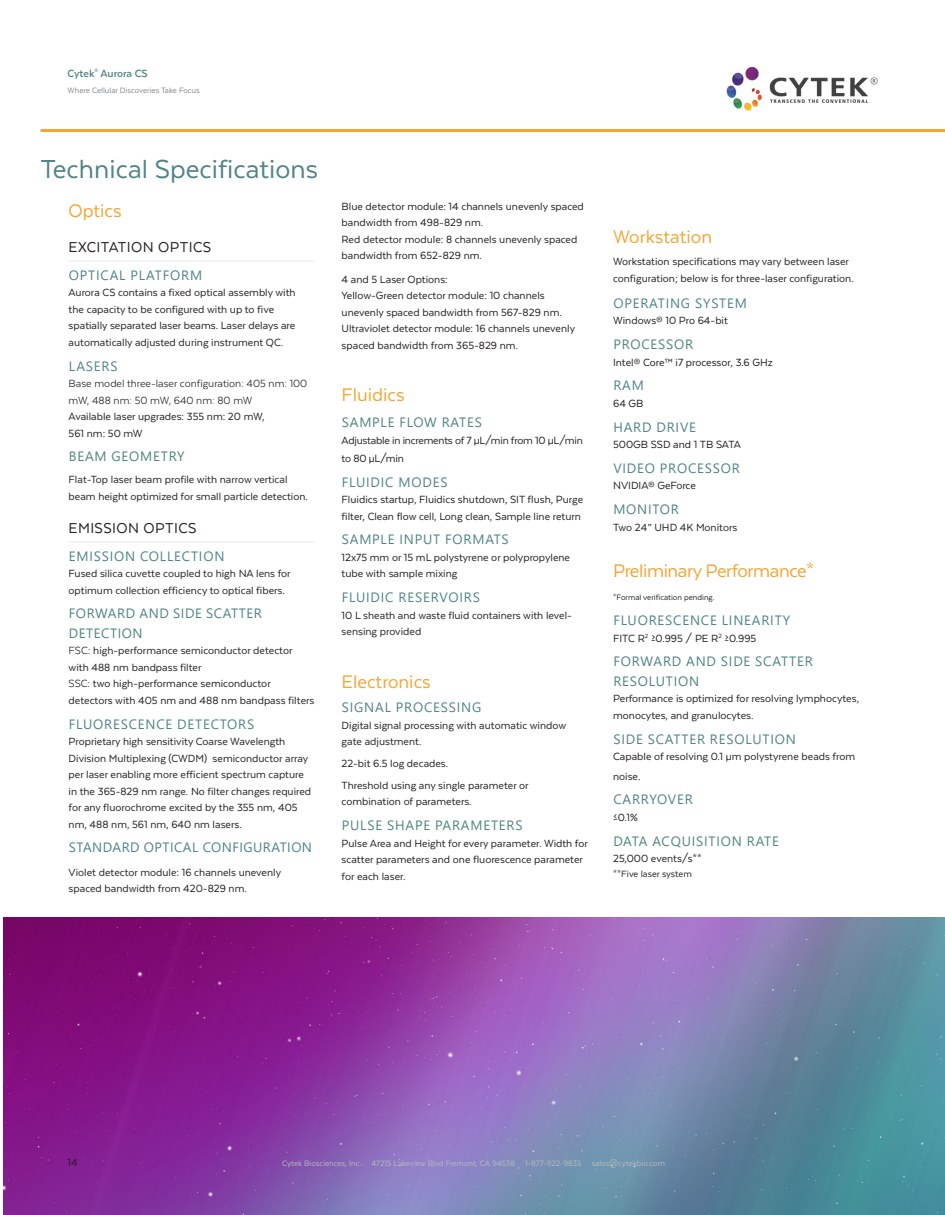
<style>
.page{position:relative;width:945px;height:1215px;background:#fff}
.page>*{position:absolute;margin:0;border:0;box-sizing:border-box;transform-origin:0 0}
.TECH-Section_Heading{font:30px "Texta";color:#508484}
.TECH-Body{font:21px "Texta";letter-spacing:-.02em;color:#f3a536}
.TECH-Body-2{font:21px "Texta";color:#f3a536}
.TECH-Body_Small{font:21px "Texta";color:#f3a536}
.TECH-Section_Subhead{font:21px "Texta";color:#f3a536}
.TECH-Grouping_Headin{font:16.5px "Texta";letter-spacing:.025em;color:#231f20}
.TECH-Grouping_Subhea{font:13.5px/19.5px "Segoe UI";letter-spacing:.06em;color:#508484}
.TECH-Grouping_Subhea-2{font:13.5px/19.5px "Segoe UI";letter-spacing:.04em;color:#508484}
.TECH-Body_Small-2{font:13.5px "Segoe UI";letter-spacing:.035em;color:#508484}
.TECH-Body-3{font:13.5px "Segoe UI";letter-spacing:.06em;color:#508484}
.TECH-Body-4{font:12px/16.5px "Texta";color:#231f20}
.TECH-Body_Small-3{font:12px/16.5px "Texta";color:#231f20}
.TECH-Grouping_Subhea-3{font:12px/16.5px "Texta";color:#231f20}
.TECH-Grouping_Subhea-4{font:12px/16.5px "Texta";color:#231f20}
.TECH-Body-5{font:12px/18px "Texta";letter-spacing:-.02em;color:#231f20}
.t1{font:700 12px "Texta";color:#508484}
.TECH-Body-6{font:10.5px "Texta";color:#231f20}
.t2{font:9px "Texta";color:#b6bbc0}
.t3{font:9px "Texta";color:#81868a}
.TECH-Body-7{font:9px "Texta";color:#231f20}
.s1{font-style:inherit}
.s2{font-weight:700}
</style>
<div class="page">
<hr style="left:40px;top:129px;width:905px;height:3px;background:#f3a536">
<hr style="left:69px;top:261px;width:246px;height:1px;background:#e6ebeb">
<hr style="left:69px;top:542px;width:246px;height:1px;background:#e6ebeb">
<img style="left:3px;top:917px;width:942px;height:298px">
<img style="left:726px;top:66px;width:152px;height:45px">
<p class="t1" style="left:68px;top:67px;width:82px">Cytek<sup>®</sup> Aurora CS</p>
<p class="t3" style="left:68px;top:85px;width:134px">Where Cellular Discoveries Take Focus</p>
<p class="TECH-Section_Heading" style="left:40px;top:154px;width:279px">Technical Specifications</p>
<p class="TECH-Section_Subhead" style="left:69px;top:200px;width:55px">Optics</p>
<p class="TECH-Grouping_Headin" style="left:69px;top:238px;width:144px">EXCITATION OPTICS</p>
<p class="TECH-Grouping_Subhea" style="left:69px;top:264px;width:135px">OPTICAL PLATFORM</p>
<p class="TECH-Body-4" style="left:69px;top:284px;width:229px">Aurora CS contains a fixed optical assembly with the capacity to be configured with up to five spatially separated laser beams. Laser delays are automatically adjusted during instrument QC.</p>
<p class="TECH-Grouping_Subhea" style="left:69px;top:355px;width:50px">LASERS</p>
<p class="TECH-Grouping_Subhea-4" style="left:69px;top:375px;width:240px">Base model three-laser configuration: 405 nm: 100 mW, 488 nm: 50 mW, 640 nm: 80 mW</p>
<p class="TECH-Body-4" style="left:69px;top:408px;width:197px">Available laser upgrades: 355 nm: 20 mW,<br>561 nm: 50 mW</p>
<p class="TECH-Body-3" style="left:69px;top:444px;width:117px">BEAM GEOMETRY</p>
<p class="TECH-Body-4" style="left:69px;top:471px;width:241px">Flat-Top laser beam profile with narrow vertical beam height optimized for small particle detection.</p>
<p class="TECH-Grouping_Headin" style="left:69px;top:519px;width:129px">EMISSION OPTICS</p>
<p class="TECH-Grouping_Subhea" style="left:69px;top:545px;width:157px">EMISSION COLLECTION</p>
<p class="TECH-Body-4" style="left:69px;top:565px;width:224px">Fused silica cuvette coupled to high NA lens for optimum collection efficiency to optical fibers.</p>
<p class="TECH-Grouping_Subhea-2" style="left:69px;top:603px;width:195px">FORWARD AND SIDE SCATTER<br>DETECTION</p>
<p class="TECH-Grouping_Subhea-3" style="left:69px;top:642px;width:247px"><span class="s1">FSC</span><span class="s2">:</span> high-performance semiconductor detector with 488 nm bandpass filter<br><span class="s1">SSC</span><span class="s2">:</span> two high-performance semiconductor detectors with 405 nm and 488 nm bandpass filters</p>
<p class="TECH-Grouping_Subhea" style="left:69px;top:713px;width:187px">FLUORESCENCE DETECTORS</p>
<p class="TECH-Body-4" style="left:69px;top:733px;width:244px">Proprietary high sensitivity Coarse Wavelength Division Multiplexing (CWDM) semiconductor array per laser enabling more efficient spectrum capture in the 365-829 nm range. No filter changes required for any fluorochrome excited by the 355 nm, 405 nm, 488 nm, 561 nm, 640 nm lasers.</p>
<p class="TECH-Body_Small-2" style="left:69px;top:835px;width:245px">STANDARD OPTICAL CONFIGURATION</p>
<p class="TECH-Body_Small-3" style="left:69px;top:864px;width:214px">Violet detector module: 16 channels unevenly spaced bandwidth from 420-829 nm.</p>
<p class="TECH-Body_Small-3" style="left:342px;top:198px;width:244px">Blue detector module: 14 channels unevenly spaced bandwidth from 498-829 nm.<br>Red detector module: 8 channels unevenly spaced bandwidth from 652-829 nm.</p>
<p class="TECH-Body_Small-3" style="left:342px;top:271px;width:235px">4 and 5 Laser Options:<br>Yellow-Green detector module: 10 channels unevenly spaced bandwidth from 567-829 nm.<br>Ultraviolet detector module: 16 channels unevenly spaced bandwidth from 365-829 nm.</p>
<p class="TECH-Body_Small" style="left:342px;top:384px;width:65px">Fluidics</p>
<p class="TECH-Grouping_Subhea" style="left:342px;top:412px;width:141px">SAMPLE FLOW RATES</p>
<p class="TECH-Body-5" style="left:342px;top:431px;width:243px">Adjustable in increments of 7 µL/min from 10 µL/min to 80 µL/min</p>
<p class="TECH-Grouping_Subhea" style="left:342px;top:471px;width:107px">FLUIDIC MODES</p>
<p class="TECH-Body-4" style="left:342px;top:491px;width:243px">Fluidics startup, Fluidics shutdown, SIT flush, Purge filter, Clean flow cell, Long clean, Sample line return</p>
<p class="TECH-Grouping_Subhea" style="left:342px;top:529px;width:168px">SAMPLE INPUT FORMATS</p>
<p class="TECH-Body-4" style="left:342px;top:549px;width:230px">12x75 mm or 15 mL polystyrene or polypropylene tube with sample mixing</p>
<p class="TECH-Grouping_Subhea" style="left:342px;top:586px;width:140px">FLUIDIC RESERVOIRS</p>
<p class="TECH-Body-4" style="left:342px;top:607px;width:232px">10 L sheath and waste fluid containers with level&shy;sensing provided</p>
<p class="TECH-Body-2" style="left:342px;top:671px;width:91px">Electronics</p>
<p class="TECH-Grouping_Subhea" style="left:342px;top:697px;width:141px">SIGNAL PROCESSING</p>
<p class="TECH-Body-4" style="left:342px;top:717px;width:226px">Digital signal processing with automatic window gate adjustment.</p>
<p class="TECH-Body-4" style="left:342px;top:755px;width:108px">22-bit 6.5 log decades.</p>
<p class="TECH-Body-4" style="left:342px;top:777px;width:188px">Threshold using any single parameter or combination of parameters.</p>
<p class="TECH-Grouping_Subhea" style="left:342px;top:814px;width:182px">PULSE SHAPE PARAMETERS</p>
<p class="TECH-Body-4" style="left:342px;top:835px;width:248px">Pulse Area and Height for every parameter. Width for scatter parameters and one fluorescence parameter for each laser.</p>
<p class="TECH-Body-2" style="left:613px;top:226px;width:101px">Workstation</p>
<p class="TECH-Body-4" style="left:613px;top:253px;width:242px">Workstation specifications may vary between laser configuration; below is for three-laser configuration.</p>
<p class="TECH-Body-3" style="left:613px;top:290px;width:135px">OPERATING SYSTEM</p>
<p class="TECH-Body-4" style="left:613px;top:312px;width:116px">Windows® 10 Pro 64-bit</p>
<p class="TECH-Grouping_Subhea" style="left:613px;top:333px;width:81px">PROCESSOR</p>
<p class="TECH-Body-4" style="left:613px;top:354px;width:161px">Intel® Core™ i7 processor, 3.6 GHz</p>
<p class="TECH-Grouping_Subhea" style="left:613px;top:375px;width:32px">RAM</p>
<p class="TECH-Body-4" style="left:613px;top:395px;width:32px">64 GB</p>
<p class="TECH-Grouping_Subhea" style="left:613px;top:416px;width:84px">HARD DRIVE</p>
<p class="TECH-Body-4" style="left:613px;top:436px;width:129px">500GB SSD and 1 TB SATA</p>
<p class="TECH-Grouping_Subhea" style="left:613px;top:457px;width:128px">VIDEO PROCESSOR</p>
<p class="TECH-Body-4" style="left:613px;top:477px;width:84px">NVIDIA® GeForce</p>
<p class="TECH-Grouping_Subhea" style="left:613px;top:498px;width:67px">MONITOR</p>
<p class="TECH-Body-4" style="left:613px;top:519px;width:126px">Two 24” UHD 4K Monitors</p>
<p class="TECH-Body" style="left:613px;top:560px;width:203px">Preliminary Performance*</p>
<p class="TECH-Body-7" style="left:613px;top:593px;width:103px">*Formal verification pending.</p>
<p class="TECH-Grouping_Subhea" style="left:613px;top:609px;width:178px">FLUORESCENCE LINEARITY</p>
<p class="TECH-Body-4" style="left:613px;top:630px;width:145px">FITC R<sup>2</sup> ≥0.995 / PE R<sup>2</sup> ≥0.995</p>
<p class="TECH-Grouping_Subhea" style="left:613px;top:651px;width:201px">FORWARD AND SIDE SCATTER<br>RESOLUTION</p>
<p class="TECH-Body-4" style="left:613px;top:690px;width:247px">Performance is optimized for resolving lymphocytes, monocytes, and granulocytes.</p>
<p class="TECH-Grouping_Subhea" style="left:613px;top:728px;width:184px">SIDE SCATTER RESOLUTION</p>
<p class="TECH-Body-4" style="left:613px;top:747px;width:244px;line-height:19.5px">Capable of resolving 0.1 µm polystyrene beads from noise.</p>
<p class="TECH-Grouping_Subhea" style="left:613px;top:789px;width:81px">CARRYOVER</p>
<p class="TECH-Body-4" style="left:613px;top:809px;width:26px">≤0.1%</p>
<p class="TECH-Grouping_Subhea" style="left:613px;top:830px;width:167px">DATA ACQUISITION RATE</p>
<p class="TECH-Body-4" style="left:613px;top:850px;width:90px">25,000 events/s**</p>
<p class="TECH-Body-6" style="left:613px;top:869px;width:80px">**Five laser system</p>
<p class="TECH-Body-4" style="left:68px;top:1154px;width:12px">14</p>
<p class="t2" style="left:282px;top:1158px;width:384px">Cytek Biosciences, Inc. 47215 Lakeview Blvd Fremont, CA 94538 1-877-922-9835 sales@cytekbio.com</p>
</div>
